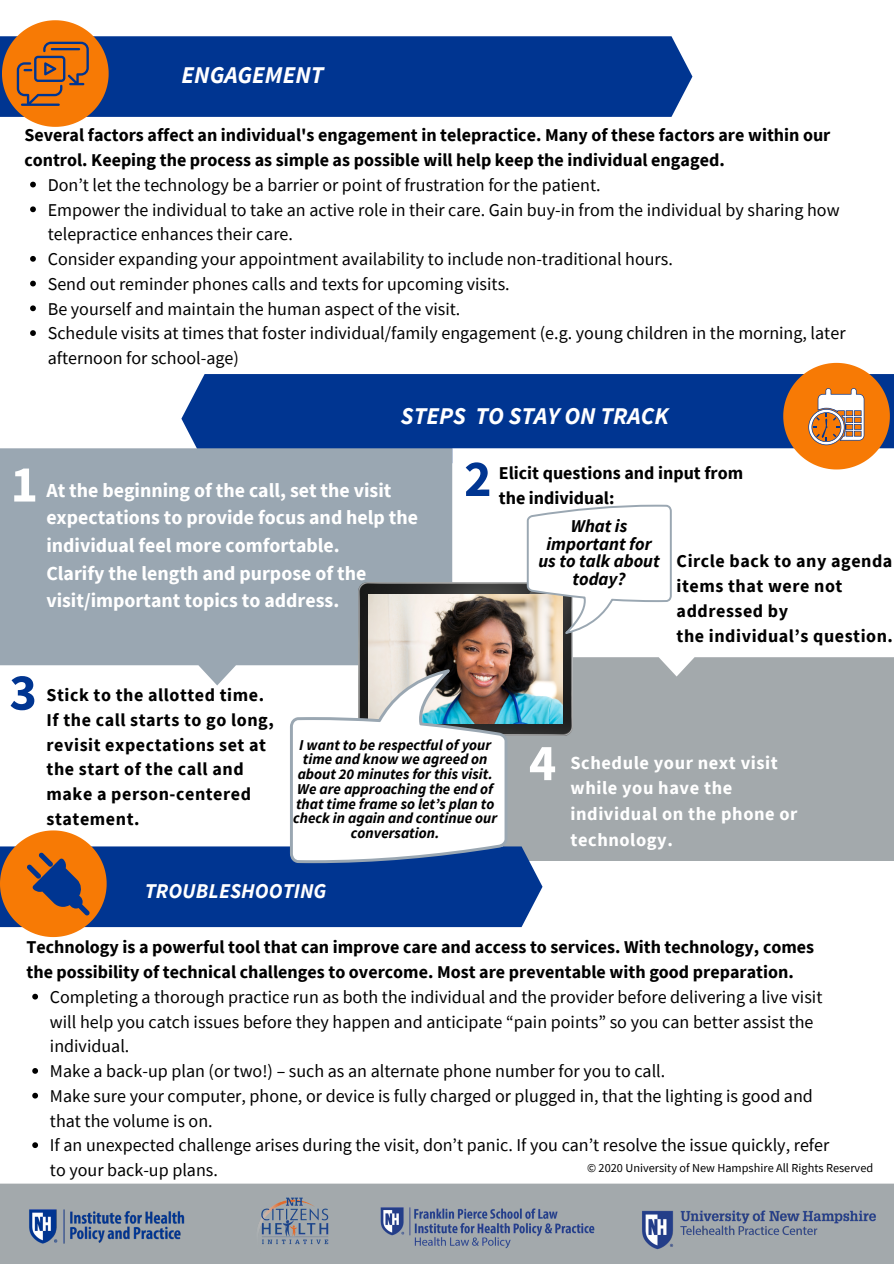
<style>
.page{position:relative;width:894px;height:1264px;background:#fff}
.page>*{position:absolute;margin:0;border:0;box-sizing:border-box;transform-origin:0 0}
.t1{font:700 51.9px "Source Sans Pro";color:#003591}
.t2{font:700 51.9px "Source Sans Pro";color:#fff}
.t3{font:italic 700 24px "Source Sans Pro";color:#fff}
.t4{font:italic 700 21px "Source Sans Pro";color:#fff}
.t5{font:700 19.8px/27.6px "Source Sans Pro";color:#fff}
.t6{font:700 18.45px/25.8px "Source Sans Pro";letter-spacing:.03em;color:#fff}
.t7{font:18px/24.8px "Source Sans Pro";color:#000}
.t8{font:700 18px/24.8px "Source Sans Pro";color:#000}
.t9{font:700 18px/24.9px "Source Sans Pro";letter-spacing:.03em;color:#000}
.t10{font:italic 700 18px/17.9px "Source Sans Pro";color:#000;text-align:center}
.t11{font:italic 700 15px/14.7px "Source Sans Pro";color:#000;text-align:center}
.t12{font:12.3px "Source Sans Pro";color:#000}
</style>
<div class="page">
<svg style="left:30px;top:182px;width:6px;height:5px"></svg>
<svg style="left:30px;top:206px;width:6px;height:6px"></svg>
<svg style="left:30px;top:256px;width:6px;height:6px"></svg>
<svg style="left:30px;top:281px;width:6px;height:5px"></svg>
<svg style="left:30px;top:305px;width:6px;height:6px"></svg>
<svg style="left:30px;top:330px;width:6px;height:6px"></svg>
<svg style="left:32px;top:993px;width:6px;height:6px"></svg>
<svg style="left:32px;top:1068px;width:6px;height:5px"></svg>
<svg style="left:32px;top:1092px;width:6px;height:6px"></svg>
<svg style="left:32px;top:1142px;width:6px;height:5px"></svg>
<div style="left:0;top:36px;width:692px;height:81px;background:#003591"></div>
<svg style="left:2px;top:20px;width:107px;height:107px;background:#cd803f"></svg>
<div style="left:181px;top:374px;width:712px;height:74px;background:#003591"></div>
<div style="left:503px;top:649px;width:390px;height:211px;background:#a3a9ac"></div>
<svg style="left:452px;top:448px;width:441px;height:228px"></svg>
<svg style="left:783px;top:363px;width:106px;height:106px"></svg>
<div style="left:0;top:448px;width:452px;height:221px;background:#9aa7b2"></div>
<img style="left:358px;top:582px;width:214px;height:153px">
<img style="left:368px;top:594px;width:194px;height:129px">
<svg style="left:526px;top:504px;width:145px;height:130px"></svg>
<svg style="left:0;top:669px;width:542px;height:268px"></svg>
<div style="left:0;top:1183px;width:893px;height:80px;background:#a3a9ac"></div>
<img style="left:249px;top:1186px;width:93px;height:77px">
<img style="left:28px;top:1203px;width:231px;height:44px">
<img style="left:626px;top:1195px;width:267px;height:61px">
<img style="left:378px;top:1205px;width:285px;height:50px">
<h2 class="t3" style="left:181px;top:60px;width:143px">ENGAGEMENT</h2>
<p class="t8" style="left:24px;top:122px;width:807px">Several factors affect an individual's engagement in telepractice. Many of these factors are within our control. Keeping the process as simple as possible will help keep the individual engaged.</p>
<p class="t7" style="left:48px;top:172px;width:799px">Don’t let the technology be a barrier or point of frustration for the patient.<br>Empower the individual to take an active role in their care. Gain buy-in from the individual by sharing how telepractice enhances their care.<br>Consider expanding your appointment availability to include non-traditional hours.<br>Send out reminder phones calls and texts for upcoming visits.<br>Be yourself and maintain the human aspect of the visit.<br>Schedule visits at times that foster individual/family engagement (e.g. young children in the morning, later afternoon for school-age)</p>
<h2 class="t3" style="left:401px;top:401px;width:269px">STEPS TO STAY ON TRACK</h2>
<h1 class="t2" style="left:11px;top:450px;width:29px">1</h1>
<h1 class="t1" style="left:464px;top:445px;width:29px">2</h1>
<p class="t5" style="left:46px;top:476px;width:373px">At the beginning of the call, set the visit expectations to provide focus and help the individual feel more comfortable.<br>Clarify the length and purpose of the visit/important topics to address.</p>
<p class="t8" style="left:498px;top:460px;width:246px">Elicit questions and input from the individual:</p>
<p class="t10" style="left:538px;top:516px;width:123px">What is important for us to talk about today?</p>
<p class="t9" style="left:676px;top:548px;width:218px">Circle back to any agenda items that were not addressed by<br>the individual’s question.</p>
<h1 class="t1" style="left:9px;top:658px;width:29px">3</h1>
<p class="t9" style="left:47px;top:682px;width:228px">Stick to the allotted time.<br>If the call starts to go long, revisit expectations set at the start of the call and make a person-centered statement.</p>
<p class="t11" style="left:293px;top:736px;width:205px">I want to be respectful of your time and know we agreed on about 20 minutes for this visit.<br>We are approaching the end of that time frame so let’s plan to check in again and continue our conversation.</p>
<p class="t4" style="left:145px;top:877px;width:183px">TROUBLESHOOTING</p>
<h1 class="t2" style="left:529px;top:729px;width:29px">4</h1>
<p class="t6" style="left:570px;top:749px;width:228px">Schedule your next visit while you have the individual on the phone or technology.</p>
<p class="t8" style="left:26px;top:934px;width:789px">Technology is a powerful tool that can improve care and access to services. With technology, comes the possibility of technical challenges to overcome. Most are preventable with good preparation.</p>
<p class="t7" style="left:50px;top:984px;width:780px">Completing a thorough practice run as both the individual and the provider before delivering a live visit will help you catch issues before they happen and anticipate “pain points” so you can better assist the individual.<br>Make a back-up plan (or two!) – such as an alternate phone number for you to call.<br>Make sure your computer, phone, or device is fully charged or plugged in, that the lighting is good and that the volume is on.<br>If an unexpected challenge arises during the visit, don’t panic. If you can’t resolve the issue quickly, refer to your back-up plans.</p>
<p class="t12" style="left:587px;top:1160px;width:287px">© 2020 University of New Hampshire All Rights Reserved</p>
</div>
